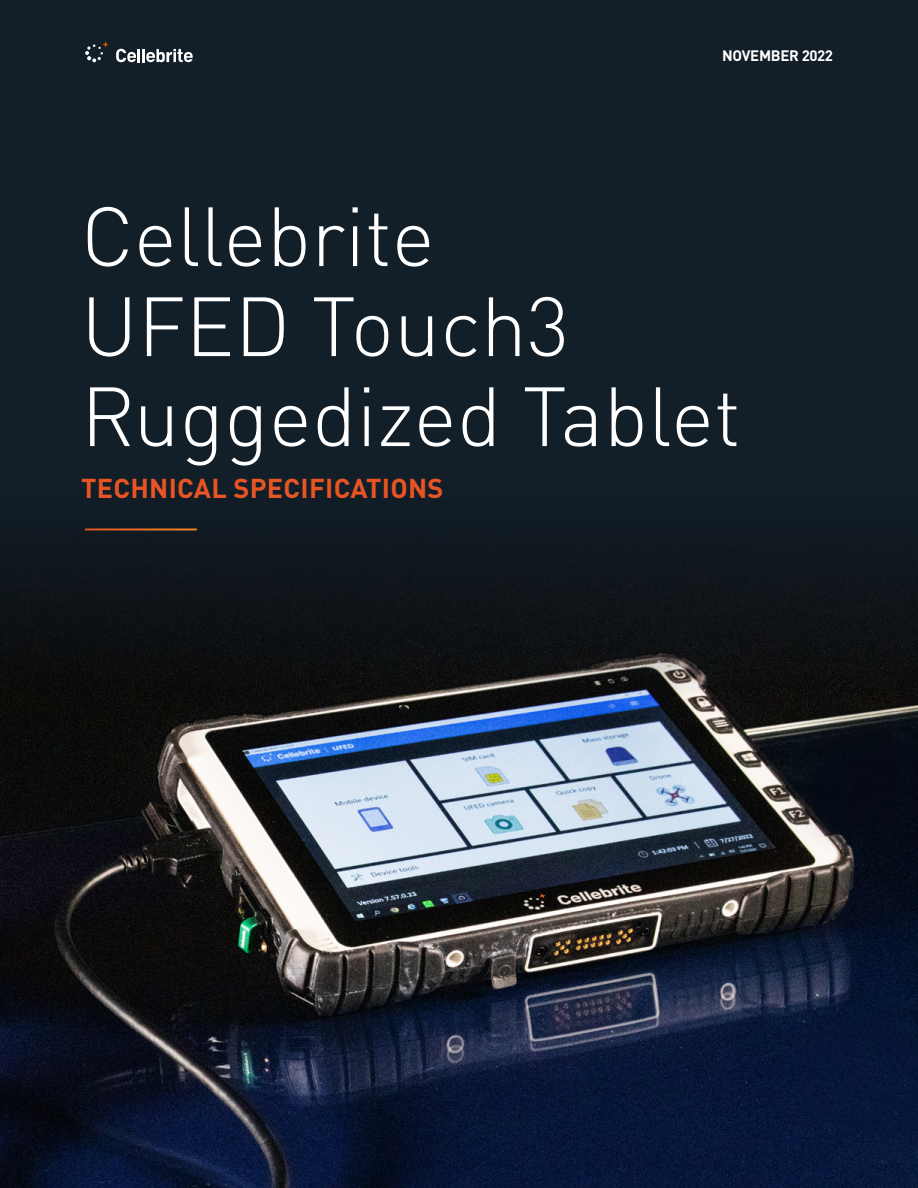
<style>
.page{position:relative;width:918px;height:1188px;background:#fff}
.page>*{position:absolute;margin:0;border:0;box-sizing:border-box;transform-origin:0 0}
.t1{font:300 82.5px/90px "DIN Pro";color:#fff}
.t2{font:700 27px "DIN Pro";letter-spacing:.01em;color:#e75525}
.t3{font:700 15px "DIN Pro";letter-spacing:-.02em;color:#fff}
</style>
<div class="page">
<img style="left:0;top:694px;width:918px;height:494px">
<div style="left:0;top:0;width:918px;height:490px;background:#121e28"></div>
<div style="left:0;top:490px;width:918px;height:204px;background:linear-gradient(to bottom,#0e1a24,#151413)"></div>
<hr style="left:85px;top:528px;width:112px;height:2px;background:#fff">
<svg style="left:116px;top:49px;width:77px;height:13px"></svg>
<svg style="left:85px;top:41px;width:24px;height:21px"></svg>
<p class="t3" style="left:722px;top:44px;width:112px">NOVEMBER 2022</p>
<p class="t1" style="left:81px;top:186px;width:662px">Cellebrite<br>UFED Touch3<br>Ruggedized Tablet</p>
<p class="t2" style="left:81px;top:467px;width:364px">TECHNICAL SPECIFICATIONS</p>
</div>
